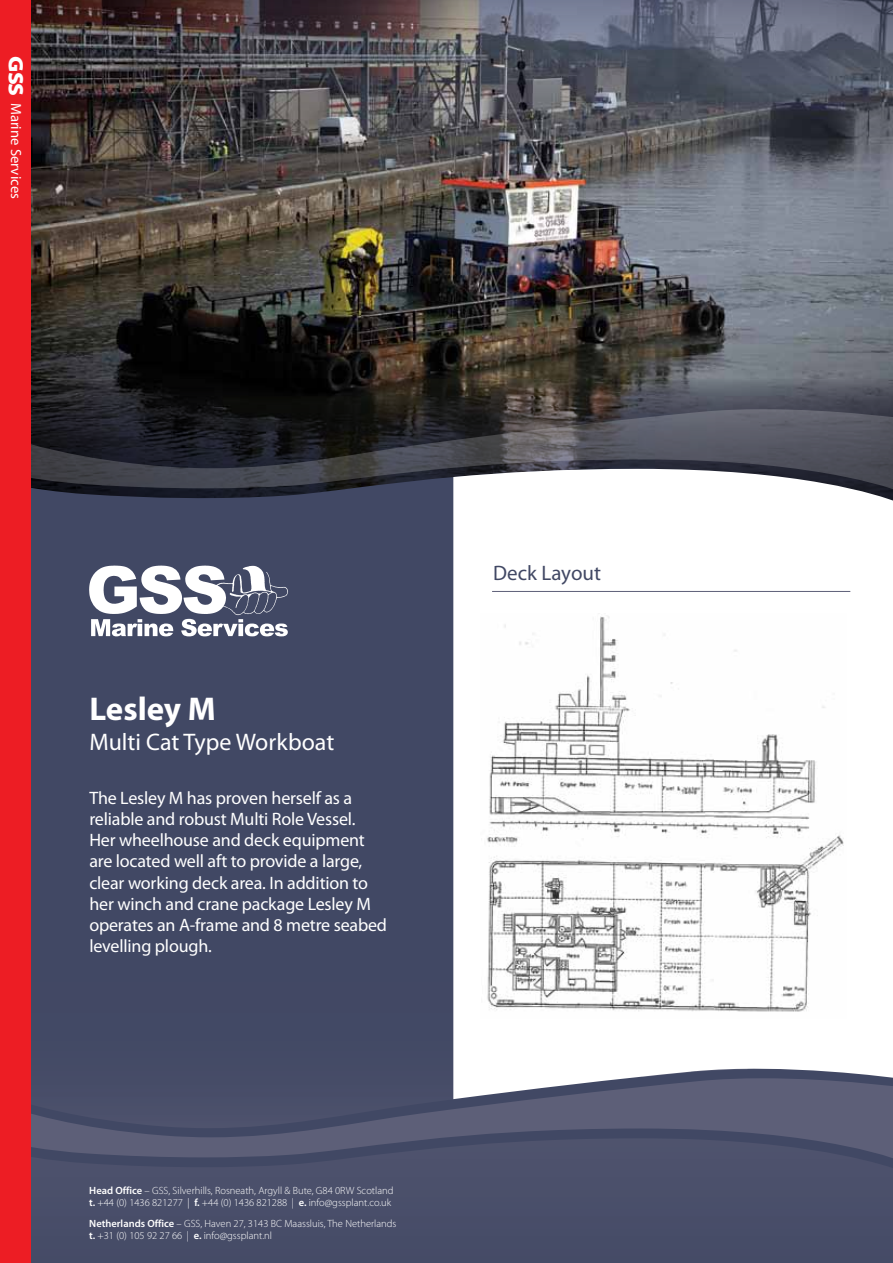
<style>
.page{position:relative;width:893px;height:1263px;background:#fff}
.page>*{position:absolute;margin:0;border:0;box-sizing:border-box;transform-origin:0 0}
.t1{font:700 33px "Myriad Pro";color:#fff}
.t2{font:24px "Myriad Pro";color:#fff}
.t3{font:21px "Myriad Pro";color:#414864}
.t4{font:18px/21px "Myriad Pro";letter-spacing:-.01em;color:#fff}
.t5{font:14.7px "Myriad Pro";color:#fff}
.t6{font:300 10.5px/12px "Myriad Pro";color:#fff}
.s1{font-weight:900;font-stretch:semi-expanded;font-size:21px}
.s2{font-weight:600}
</style>
<div class="page">
<img style="left:30px;top:235px;width:863px;height:144px">
<img style="left:30px;top:0;width:863px;height:235px">
<svg style="left:30px;top:379px;width:863px;height:30px;background:#323032"></svg>
<div style="left:0;top:504px;width:893px;height:759px;background:#414864"></div>
<svg style="left:30px;top:1128px;width:863px;height:10px;fill:#5d5f78"></svg>
<img style="left:30px;top:677px;width:863px;height:451px">
<img style="left:30px;top:1138px;width:863px;height:125px">
<svg style="left:30px;top:409px;width:863px;height:60px;background:#393940"></svg>
<svg style="left:30px;top:469px;width:423px;height:174px"></svg>
<div style="left:0;top:0;width:30px;height:1263px;background:#ed1d24"></div>
<svg style="left:89px;top:566px;width:199px;height:70px"></svg>
<svg style="left:453px;top:469px;width:440px;height:630px;background:#ececef"></svg>
<div style="left:469px;top:614px;width:389px;height:405px;background:#fff"></div>
<img style="left:487px;top:616px;width:357px;height:396px">
<hr style="left:492px;top:591px;width:358px;height:1px;background:#5d5f78">
<p class="t5" style="left:25px;top:56px;width:145px;rotate:90deg"><span class="s1">GSS</span> Marine Services</p>
<h1 class="t1" style="left:89px;top:687px;width:128px">Lesley M</h1>
<h2 class="t2" style="left:89px;top:727px;width:246px">Multi Cat Type Workboat</h2>
<p class="t4" style="left:89px;top:788px;width:299px">The Lesley M has proven herself as a reliable and robust Multi Role Vessel.<br>Her wheelhouse and deck equipment are located well aft to provide a large, clear working deck area. In addition to her winch and crane package Lesley M operates an A-frame and 8 metre seabed levelling plough.</p>
<p class="t6" style="left:89px;top:1185px;width:306px"><span class="s2">Head Office</span> – GSS, Silverhills, Rosneath, Argyll &amp; Bute, G84 0RW Scotland <span class="s2">t.</span> +44 (0) 1436 821277 | <span class="s2">f.</span> +44 (0) 1436 821288 | <span class="s2">e.</span> info@gssplant.co.uk</p>
<p class="t6" style="left:89px;top:1218px;width:309px"><span class="s2">Netherlands Office</span> – GSS, Haven 27, 3143 BC Maassluis, The Netherlands <span class="s2">t.</span> +31 (0) 105 92 27 66 | <span class="s2">e.</span> info@gssplant.nl</p>
<p class="t3" style="left:493px;top:560px;width:109px">Deck Layout</p>
</div>
